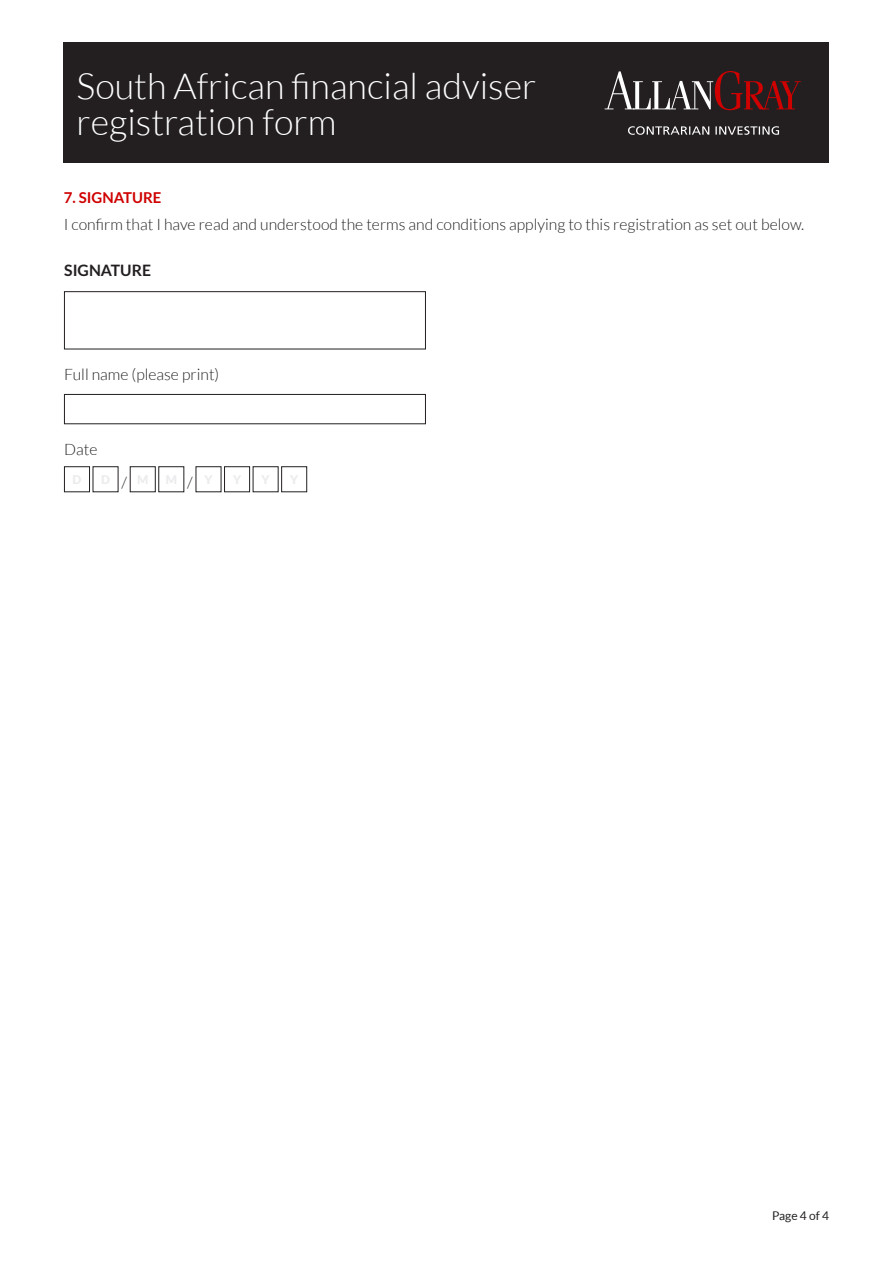
<style>
.page{position:relative;width:893px;height:1263px;background:#fff}
.page>*{position:absolute;margin:0;border:0;box-sizing:border-box;transform-origin:0 0}
.t1{font:300 36px/36px "Lato";color:#fff}
.t2{font:300 15.75px "Lato";color:#231f20}
.t3{font:700 15.75px "Lato";color:#231f20}
.t4{font:700 15px "Lato";color:#cf0000}
.t5{font:12px "Lato";color:#231f20}
</style>
<div class="page">
<div style="left:64px;top:43px;width:765px;height:120px;background:#231f20"></div>
<svg style="left:628px;top:126px;width:151px;height:9px"></svg>
<svg style="left:605px;top:71px;width:196px;height:39px"></svg>
<div style="left:64px;top:291px;width:362px;height:58px;border:1px solid #231f20"></div>
<div style="left:64px;top:394px;width:362px;height:30px;border:1px solid #231f20"></div>
<div style="left:64px;top:466px;width:26px;height:26px;border:1px solid #231f20"></div>
<div style="left:224px;top:466px;width:26px;height:26px;border:1px solid #231f20"></div>
<div style="left:281px;top:466px;width:26px;height:26px;border:1px solid #231f20"></div>
<h1 class="t1" style="left:77px;top:68px;width:461px">South African financial adviser registration form</h1>
<p class="t4" style="left:64px;top:189px;width:99px">7. SIGNATURE</p>
<p class="t2" style="left:64px;top:216px;width:742px">I confirm that I have read and understood the terms and conditions applying to this registration as set out below.</p>
<p class="t3" style="left:64px;top:261px;width:88px">SIGNATURE</p>
<p class="t2" style="left:64px;top:366px;width:157px">Full name (please print)</p>
<p class="t2" style="left:64px;top:441px;width:35px">Date</p>
<p class="t5" style="left:772px;top:1209px;width:59px">Page 4 of 4</p>
</div>
